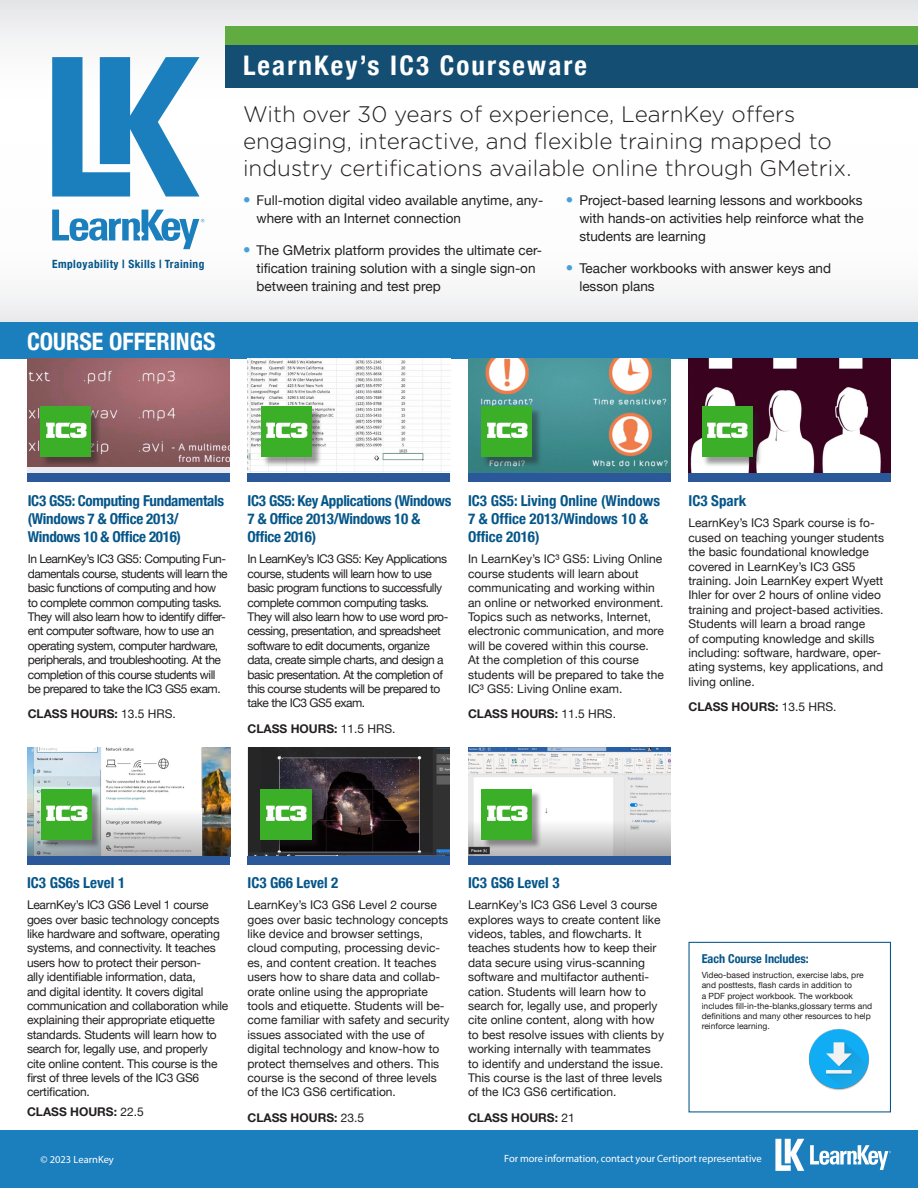
<style>
.page{position:relative;width:918px;height:1188px;background:#fff}
.page>*{position:absolute;margin:0;border:0;box-sizing:border-box;transform-origin:0 0}
.t1{font:700 condensed 27px "Helvetica Neue";letter-spacing:.08em;color:#fff}
.t2{font:700 condensed 24px "Helvetica Neue";color:#fff}
.t3{font:300 22.5px/27px "Gotham Rounded";color:#231f20}
.Packages{font:700 condensed 15px/18px "Helvetica Neue";letter-spacing:-.02em;color:#055689}
.Packages-2{font:700 condensed 15px/18px "Helvetica Neue";color:#055689}
.t4{font:13.5px/18px "Helvetica Neue";color:#231f20}
.Packages-3{font:700 condensed 12.3px "Helvetica Neue";color:#055689}
.body{font:12px/14.4px "Helvetica Neue";color:#231f20}
.body-2{font:12px/14.4px "Helvetica Neue";letter-spacing:-.04em;color:#231f20}
.body-3{font:12px/14.4px "Helvetica Neue";letter-spacing:-.02em;color:#231f20}
.totals{font:700 12px "Helvetica Neue";color:#231f20}
.t5{font:700 condensed 11.4px "Helvetica Neue";letter-spacing:.04em;color:#055689}
.t6{font:10.5px "Myriad Pro";color:#fff}
.body-4{font:8.55px/10.2px "Helvetica Neue";color:#231f20}
.s1{font-weight:300;font-size:15px;color:#499fd8}
.s2{font-weight:400}
</style>
<div class="page">
<div style="left:689px;top:942px;width:202px;height:170px;border:1px solid #055689"></div>
<div style="left:0;top:1130px;width:918px;height:58px;background:#1b7ebd"></div>
<svg style="left:810px;top:1145px;width:81px;height:25px"></svg>
<svg style="left:775px;top:1139px;width:29px;height:32px"></svg>
<svg style="left:0;top:0;width:918px;height:322px"></svg>
<div style="left:226px;top:45px;width:692px;height:42px;background:#154e73"></div>
<div style="left:0;top:322px;width:918px;height:37px;background:#1b7ebd"></div>
<div style="left:27px;top:359px;width:203px;height:123px;background:#e9ebf0"></div>
<img style="left:27px;top:359px;width:203px;height:107px">
<img style="left:248px;top:359px;width:202px;height:114px">
<img style="left:468px;top:359px;width:202px;height:114px">
<img style="left:688px;top:359px;width:203px;height:114px">
<img style="left:468px;top:747px;width:202px;height:109px">
<div style="left:27px;top:473px;width:203px;height:9px;background:#2b5899"></div>
<div style="left:248px;top:473px;width:202px;height:9px;background:#2b5899"></div>
<div style="left:468px;top:473px;width:202px;height:9px;background:#2b5899"></div>
<div style="left:688px;top:473px;width:203px;height:9px;background:#2b5899"></div>
<img style="left:809px;top:1029px;width:60px;height:62px">
<div style="left:41px;top:408px;width:60px;height:59px;background:#231f20;opacity:.45"></div>
<img style="left:40px;top:407px;width:51px;height:50px">
<div style="left:262px;top:408px;width:60px;height:59px;background:#231f20;opacity:.45"></div>
<img style="left:261px;top:407px;width:51px;height:50px">
<div style="left:482px;top:408px;width:60px;height:59px;background:#231f20;opacity:.45"></div>
<img style="left:482px;top:407px;width:50px;height:50px">
<div style="left:703px;top:408px;width:60px;height:59px;background:#231f20;opacity:.45"></div>
<img style="left:702px;top:407px;width:50px;height:50px">
<div style="left:226px;top:26px;width:692px;height:19px;background:#60ac40"></div>
<img style="left:28px;top:747px;width:202px;height:109px">
<img style="left:248px;top:747px;width:202px;height:109px">
<div style="left:42px;top:790px;width:60px;height:60px;background:#231f20;opacity:.45"></div>
<img style="left:41px;top:790px;width:51px;height:50px">
<div style="left:261px;top:790px;width:60px;height:60px;background:#231f20;opacity:.45"></div>
<img style="left:261px;top:790px;width:50px;height:50px">
<div style="left:482px;top:790px;width:60px;height:60px;background:#231f20;opacity:.45"></div>
<img style="left:482px;top:790px;width:50px;height:50px">
<div style="left:28px;top:856px;width:202px;height:8px;background:#2b5899"></div>
<div style="left:247px;top:856px;width:203px;height:8px;background:#2b5899"></div>
<div style="left:468px;top:856px;width:202px;height:8px;background:#2b5899"></div>
<svg style="left:52px;top:210px;width:152px;height:39px"></svg>
<svg style="left:52px;top:57px;width:148px;height:140px"></svg>
<p class="t1" style="left:243px;top:43px;width:346px">LearnKey’s IC3 Courseware</p>
<p class="t5" style="left:52px;top:255px;width:154px">Employability | Skills | Training</p>
<p class="t2" style="left:27px;top:322px;width:190px">COURSE OFFERINGS</p>
<p class="t3" style="left:243px;top:99px;width:610px">With over 30 years of experience, LearnKey offers engaging, interactive, and flexible training mapped to industry certifications available online through GMetrix.</p>
<p class="t4" style="left:256px;top:192px;width:288px;text-indent:-14px"><span class="s1">•</span> Full-motion digital video available anytime, any&shy;where with an Internet connection</p>
<p class="t4" style="left:256px;top:242px;width:287px;text-indent:-14px"><span class="s1">•</span> The GMetrix platform provides the ultimate cer&shy;tification training solution with a single sign-on between training and test prep</p>
<p class="t4" style="left:579px;top:192px;width:286px;text-align:justify;text-indent:-14px"><span class="s1">•</span> Project-based learning lessons and workbooks with hands-on activities help reinforce what the students are learning</p>
<p class="t4" style="left:579px;top:260px;width:253px;text-indent:-14px"><span class="s1">•</span> Teacher workbooks with answer keys and lesson plans</p>
<p class="Packages" style="left:28px;top:491px;width:198px">IC3 GS5: Computing Fundamentals (Windows 7 &amp; Office 2013/<br>Windows 10 &amp; Office 2016)</p>
<p class="body-2" style="left:28px;top:553px;width:201px">In LearnKey’s IC3 GS5: Computing Fun&shy;damentals course, students will learn the basic functions of computing and how to complete common computing tasks.<br>They will also learn how to identify differ&shy;ent computer software, how to use an operating system, computer hardware, peripherals, and troubleshooting. At the completion of this course students will be prepared to take the IC3 GS5 exam.</p>
<p class="totals" style="left:28px;top:705px;width:150px">CLASS HOURS: <span class="s2">13.5 HRS.</span></p>
<p class="Packages" style="left:248px;top:491px;width:205px">IC3 GS5: Key Applications (Windows<br>7 &amp; Office 2013/Windows 10 &amp;<br>Office 2016)</p>
<p class="body-2" style="left:248px;top:553px;width:202px">In LearnKey’s IC3 GS5: Key Applications course, students will learn how to use basic program functions to successfully complete common computing tasks.<br>They will also learn how to use word pro&shy;cessing, presentation, and spreadsheet software to edit documents, organize data, create simple charts, and design a basic presentation. At the completion of this course students will be prepared to take the IC3 GS5 exam.</p>
<p class="totals" style="left:248px;top:719px;width:150px">CLASS HOURS: <span class="s2">11.5 HRS.</span></p>
<p class="Packages-2" style="left:468px;top:491px;width:194px">IC3 GS5: Living Online (Windows<br>7 &amp; Office 2013/Windows 10 &amp;<br>Office 2016)</p>
<p class="body" style="left:468px;top:553px;width:197px">In LearnKey’s IC³ GS5: Living Online course students will learn about communicating and working within an online or networked environment.<br>Topics such as networks, Internet, electronic communication, and more will be covered within this course.<br>At the completion of this course students will be prepared to take the IC³ GS5: Living Online exam.</p>
<p class="totals" style="left:468px;top:705px;width:150px">CLASS HOURS: <span class="s2">11.5 HRS.</span></p>
<p class="Packages-2" style="left:688px;top:491px;width:59px">IC3 Spark</p>
<p class="body" style="left:688px;top:517px;width:197px">LearnKey’s IC3 Spark course is fo&shy;cused on teaching younger students the basic foundational knowledge covered in LearnKey’s IC3 GS5 training. Join LearnKey expert Wyett Ihler for over 2 hours of online video training and project-based activities.<br>Students will learn a broad range<br>of computing knowledge and skills including: software, hardware, oper&shy;ating systems, key applications, and living online.</p>
<p class="totals" style="left:688px;top:698px;width:150px">CLASS HOURS: <span class="s2">13.5 HRS.</span></p>
<p class="Packages-2" style="left:27px;top:873px;width:100px">IC3 GS6s Level 1</p>
<p class="body-3" style="left:27px;top:898px;width:203px">LearnKey’s IC3 GS6 Level 1 course goes over basic technology concepts like hardware and software, operating systems, and connectivity. It teaches users how to protect their person-<br>ally identifiable information, data,<br>and digital identity. It covers digital communication and collaboration while explaining their appropriate etiquette standards. Students will learn how to search for, legally use, and properly cite online content. This course is the first of three levels of the IC3 GS6 certification.</p>
<p class="totals" style="left:27px;top:1102px;width:118px">CLASS HOURS: <span class="s2">22.5</span></p>
<p class="Packages-2" style="left:248px;top:873px;width:92px">IC3 G66 Level 2</p>
<p class="body" style="left:248px;top:898px;width:204px">LearnKey’s IC3 GS6 Level 2 course goes over basic technology concepts like device and browser settings, cloud computing, processing devic&shy;es, and content creation. It teaches users how to share data and collab&shy;orate online using the appropriate tools and etiquette. Students will be&shy;come familiar with safety and security issues associated with the use of digital technology and know-how to protect themselves and others. This course is the second of three levels of the IC3 GS6 certification.</p>
<p class="totals" style="left:248px;top:1108px;width:118px">CLASS HOURS: <span class="s2">23.5</span></p>
<p class="Packages-2" style="left:468px;top:873px;width:93px">IC3 GS6 Level 3</p>
<p class="body" style="left:468px;top:898px;width:198px">LearnKey’s IC3 GS6 Level 3 course explores ways to create content like videos, tables, and flowcharts. It teaches students how to keep their data secure using virus-scanning software and multifactor authenti&shy;cation. Students will learn how to search for, legally use, and properly cite online content, along with how to best resolve issues with clients by working internally with teammates to identify and understand the issue.<br>This course is the last of three levels of the IC3 GS6 certification.</p>
<p class="totals" style="left:468px;top:1108px;width:108px">CLASS HOURS: <span class="s2">21</span></p>
<p class="Packages-3" style="left:702px;top:949px;width:109px">Each Course Includes:</p>
<p class="body-4" style="left:702px;top:971px;width:172px">Video-based instruction, exercise labs, pre and posttests, flash cards in addition to<br>a PDF project workbook. The workbook includes fill-in-the-blanks,glossary terms and definitions and many other resources to help reinforce learning.</p>
<p class="t6" style="left:40px;top:1153px;width:75px">© 2023 LearnKey</p>
<p class="t6" style="left:504px;top:1152px;width:259px">For more information, contact your Certiport representative</p>
</div>
